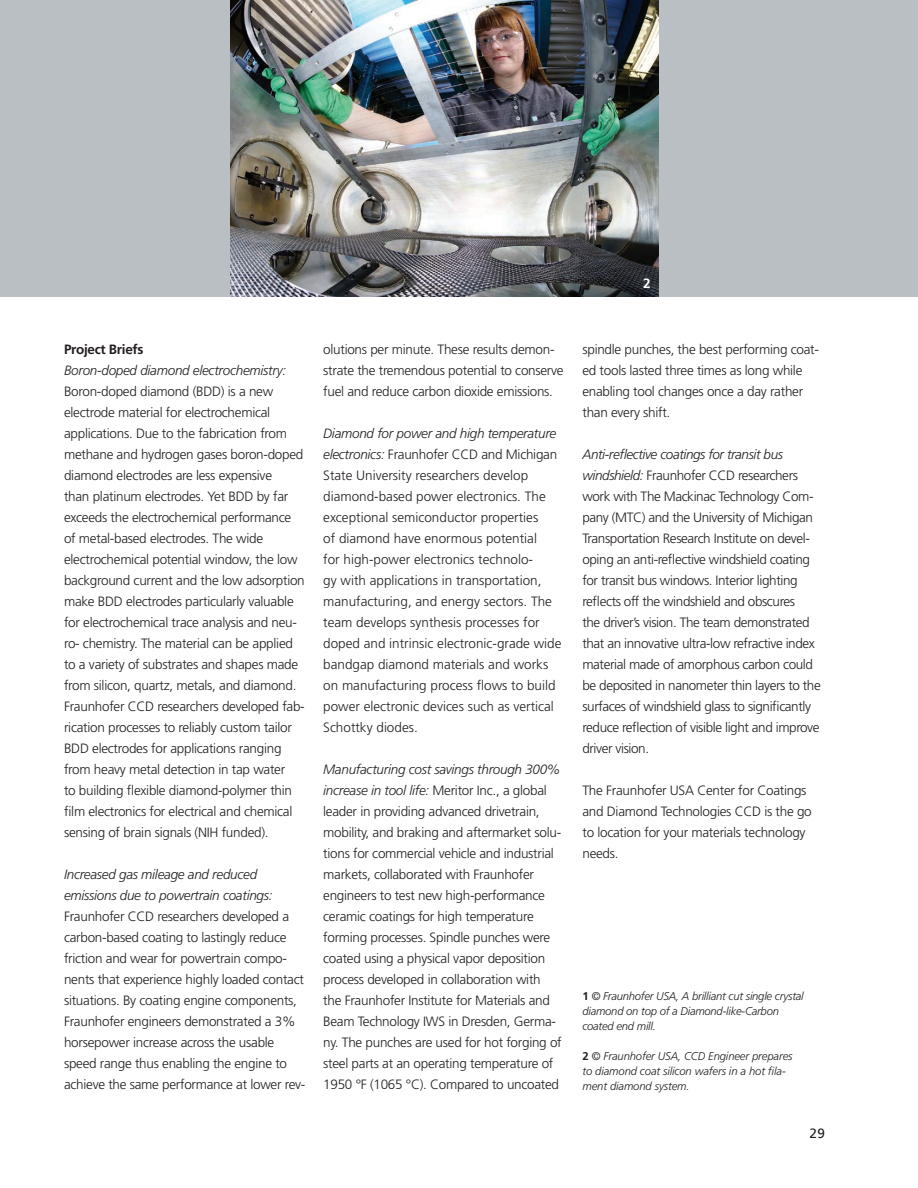
<style>
.page{position:relative;width:918px;height:1188px;background:#fff}
.page>*{position:absolute;margin:0;border:0;box-sizing:border-box;transform-origin:0 0}
.t1{font:300 13.5px/21px "Frutiger LT Std";letter-spacing:-.02em;color:#231f20}
.t2{font:300 13.5px/21px "Frutiger LT Std";color:#231f20}
.t3{font:700 13.5px "Frutiger LT Std";letter-spacing:-.02em;color:#231f20}
.t4{font:13.5px "Frutiger LT Std";color:#231f20}
.t5{font:700 13.5px "Frutiger LT Std";color:#fff}
.t6{font:italic 300 11.25px/15px "Frutiger LT Std";letter-spacing:-.01em;color:#231f20}
.s1{font-style:italic}
.s2{font-weight:700;font-style:normal}
</style>
<div class="page">
<div style="left:0;top:0;width:918px;height:297px;background:#babfc3"></div>
<img style="left:230px;top:0;width:428px;height:297px">
<p class="t5" style="left:643px;top:275px;width:9px">2</p>
<p class="t3" style="left:64px;top:341px;width:81px">Project Briefs</p>
<p class="t1" style="left:64px;top:360px;width:242px"><span class="s1">Boron-doped diamond electrochemistry:<br></span>Boron-doped diamond (BDD) is a new electrode material for electrochemical applications. Due to the fabrication from methane and hydrogen gases boron-doped diamond electrodes are less expensive<br>than platinum electrodes. Yet BDD by far exceeds the electrochemical performance of metal-based electrodes. The wide electrochemical potential window, the low background current and the low adsorption make BDD electrodes particularly valuable for electrochemical trace analysis and neu&shy;ro- chemistry. The material can be applied to a variety of substrates and shapes made from silicon, quartz, metals, and diamond.<br>Fraunhofer CCD researchers developed fab&shy;rication processes to reliably custom tailor BDD electrodes for applications ranging from heavy metal detection in tap water<br>to building flexible diamond-polymer thin film electronics for electrical and chemical sensing of brain signals (NIH funded).</p>
<p class="t1" style="left:64px;top:864px;width:243px"><span class="s1">Increased gas mileage and reduced emissions due to powertrain coatings:<br></span>Fraunhofer CCD researchers developed a carbon-based coating to lastingly reduce friction and wear for powertrain compo&shy;nents that experience highly loaded contact situations. By coating engine components, Fraunhofer engineers demonstrated a 3% horsepower increase across the usable speed range thus enabling the engine to achieve the same performance at lower rev-</p>
<p class="t1" style="left:323px;top:339px;width:242px">olutions per minute. These results demon&shy;strate the tremendous potential to conserve fuel and reduce carbon dioxide emissions.</p>
<p class="t2" style="left:323px;top:423px;width:240px"><span class="s1">Diamond for power and high temperature electronics:</span> Fraunhofer CCD and Michigan State University researchers develop diamond-based power electronics. The exceptional semiconductor properties<br>of diamond have enormous potential<br>for high-power electronics technolo-<br>gy with applications in transportation, manufacturing, and energy sectors. The team develops synthesis processes for doped and intrinsic electronic-grade wide bandgap diamond materials and works on manufacturing process flows to build power electronic devices such as vertical Schottky diodes.</p>
<p class="t1" style="left:323px;top:759px;width:240px"><span class="s1">Manufacturing cost savings through 300% increase in tool life:</span> Meritor Inc., a global leader in providing advanced drivetrain, mobility, and braking and aftermarket solu&shy;tions for commercial vehicle and industrial markets, collaborated with Fraunhofer engineers to test new high-performance ceramic coatings for high temperature forming processes. Spindle punches were coated using a physical vapor deposition process developed in collaboration with the Fraunhofer Institute for Materials and Beam Technology IWS in Dresden, Germa&shy;ny. The punches are used for hot forging of steel parts at an operating temperature of 1950 °F (1065 °C). Compared to uncoated</p>
<p class="t1" style="left:582px;top:339px;width:238px">spindle punches, the best performing coat&shy;ed tools lasted three times as long while enabling tool changes once a day rather than every shift.</p>
<p class="t1" style="left:582px;top:444px;width:240px"><span class="s1">Anti-reflective coatings for transit bus windshield:</span> Fraunhofer CCD researchers work with The Mackinac Technology Com&shy;pany (MTC) and the University of Michigan Transportation Research Institute on devel&shy;oping an anti-reflective windshield coating for transit bus windows. Interior lighting reflects off the windshield and obscures<br>the driver’s vision. The team demonstrated that an innovative ultra-low refractive index material made of amorphous carbon could be deposited in nanometer thin layers to the surfaces of windshield glass to significantly reduce reflection of visible light and improve driver vision.</p>
<p class="t1" style="left:582px;top:780px;width:231px">The Fraunhofer USA Center for Coatings and Diamond Technologies CCD is the go to location for your materials technology needs.</p>
<p class="t6" style="left:582px;top:989px;width:223px"><span class="s2">1</span> © Fraunhofer USA, A brilliant cut single crystal diamond on top of a Diamond-like-Carbon coated end mill.</p>
<p class="t6" style="left:582px;top:1049px;width:212px"><span class="s2">2</span> © Fraunhofer USA, CCD Engineer prepares to diamond coat silicon wafers in a hot fila&shy;ment diamond system.</p>
<p class="t4" style="left:809px;top:1125px;width:17px">29</p>
</div>
